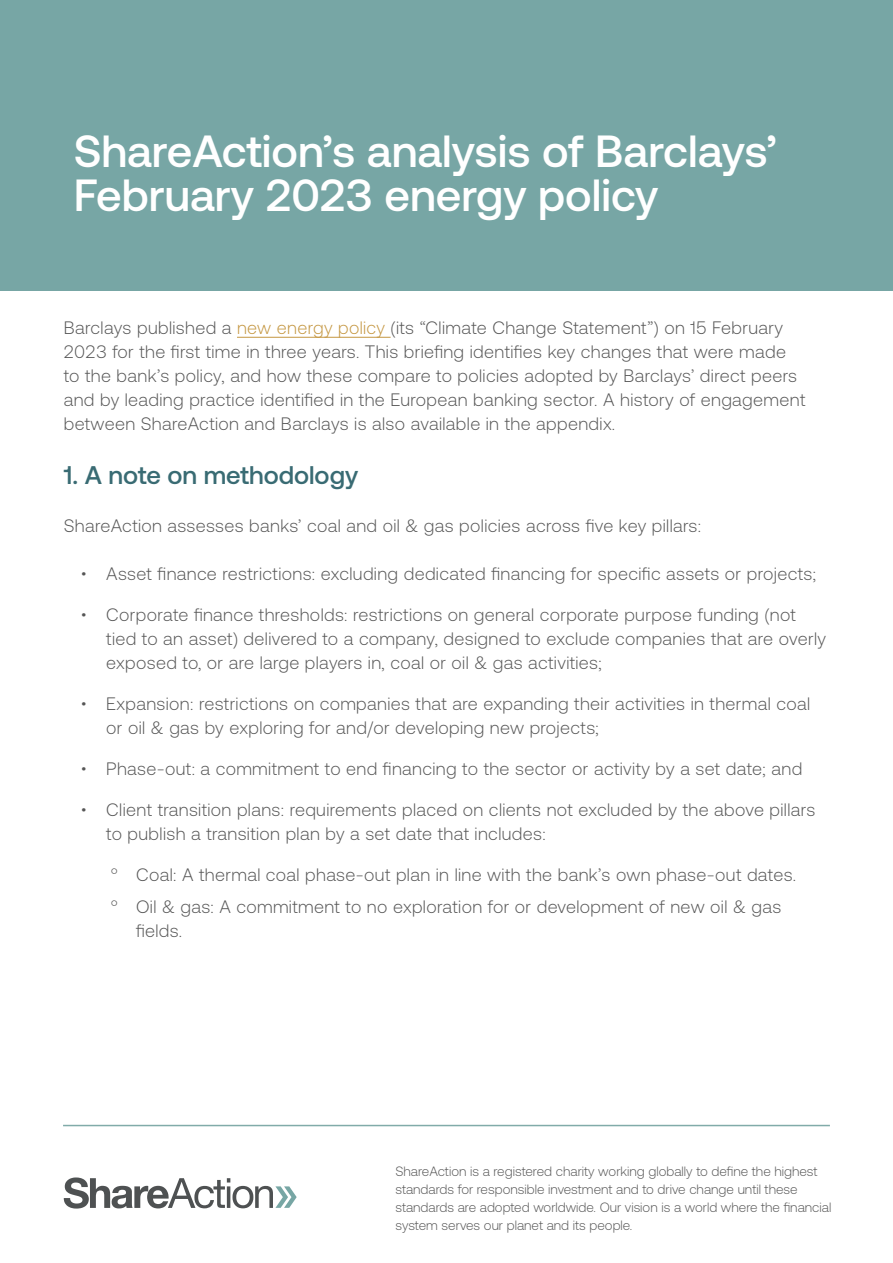
<style>
.page{position:relative;width:893px;height:1263px;background:#fff}
.page>*{position:absolute;margin:0;border:0;box-sizing:border-box;transform-origin:0 0}
.t1{font:500 45px/43.5px "Aeonik";color:#fff}
.t2{font:500 25.5px "Aeonik";color:#396b73}
.t3{font:300 18px/24px "Aeonik";letter-spacing:.02em;color:#565656}
.t4{font:300 13.5px/18px "Aeonik";color:#565656}
.s1{color:#c49640}
</style>
<div class="page">
<svg style="left:64px;top:1177px;width:233px;height:31px"></svg>
<hr style="left:63px;top:1125px;width:767px;height:1px;background:#81aba9">
<hr style="left:237px;top:337px;width:154px;height:1px;background:#c49640">
<div style="left:0;top:0;width:893px;height:290px;background:#77a6a5"></div>
<h1 class="t1" style="left:74px;top:130px;width:705px">ShareAction’s analysis of Barclays’<br>February 2023 energy policy</h1>
<p class="t3" style="left:64px;top:315px;width:742px">Barclays published a <span class="s1">new energy policy</span> (its “Climate Change Statement”) on 15 February 2023 for the first time in three years. This briefing identifies key changes that were made to the bank’s policy, and how these compare to policies adopted by Barclays’ direct peers and by leading practice identified in the European banking sector. A history of engagement between ShareAction and Barclays is also available in the appendix.</p>
<h2 class="t2" style="left:64px;top:460px;width:296px">1. A note on methodology</h2>
<p class="t3" style="left:64px;top:513px;width:639px">ShareAction assesses banks’ coal and oil &amp; gas policies across five key pillars:</p>
<p class="t3" style="left:81px;top:561px;width:737px">• Asset finance restrictions: excluding dedicated financing for specific assets or projects;</p>
<p class="t3" style="left:106px;top:602px;width:721px;text-indent:-26px">• Corporate finance thresholds: restrictions on general corporate purpose funding (not tied to an asset) delivered to a company, designed to exclude companies that are overly exposed to, or are large players in, coal or oil &amp; gas activities;</p>
<p class="t3" style="left:106px;top:691px;width:705px;text-indent:-26px">• Expansion: restrictions on companies that are expanding their activities in thermal coal or oil &amp; gas by exploring for and/or developing new projects;</p>
<p class="t3" style="left:81px;top:756px;width:723px">• Phase-out: a commitment to end financing to the sector or activity by a set date; and</p>
<p class="t3" style="left:106px;top:797px;width:710px;text-indent:-26px">• Client transition plans: requirements placed on clients not excluded by the above pillars to publish a transition plan by a set date that includes:</p>
<p class="t3" style="left:111px;top:858px;width:687px;line-height:32.5px">° Coal: A thermal coal phase-out plan in line with the bank’s own phase-out dates. ° Oil &amp; gas: A commitment to no exploration for or development of new oil &amp; gas</p>
<p class="t3" style="left:136px;top:919px;width:48px">fields.</p>
<p class="t4" style="left:395px;top:1162px;width:437px">ShareAction is a registered charity working globally to define the highest standards for responsible investment and to drive change until these standards are adopted worldwide. Our vision is a world where the financial system serves our planet and its people.</p>
</div>
